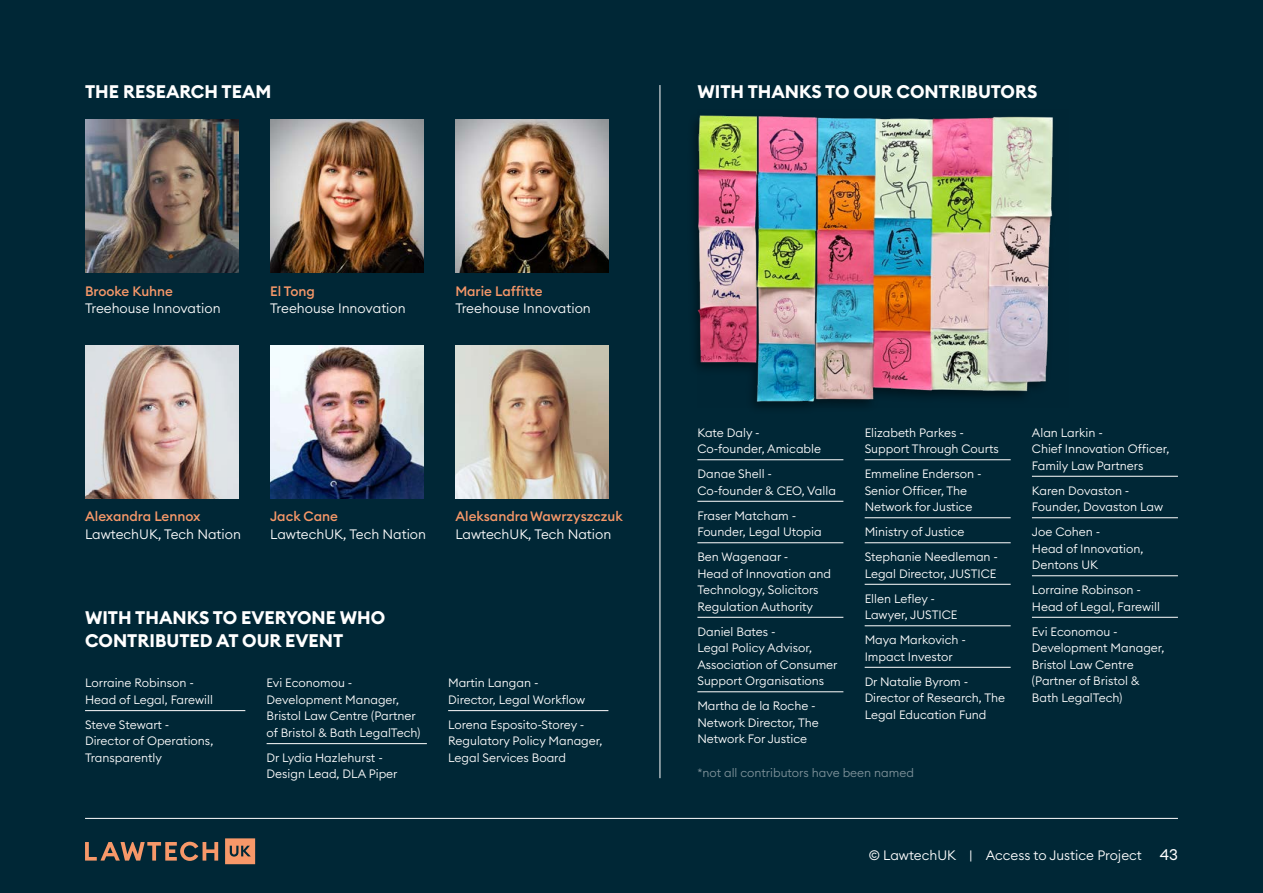
<style>
.page{position:relative;width:1263px;height:893px;background:#fff}
.page>*{position:absolute;margin:0;border:0;box-sizing:border-box;transform-origin:0 0}
.t1{font:700 18px/22.5px "Euclid Circular B";color:#fff}
.t2{font:15.15px "Euclid Circular B";color:#fff}
.t3{font:300 13.5px "Euclid Circular B";color:#fff}
.t4{font:500 13.5px "Euclid Circular B";color:#f79869}
.t5{font:300 12px/16.5px "Euclid Circular B";color:#fff}
.t6{font:300 12px "Euclid Circular B";color:#80939b}
</style>
<div class="page">
<div style="left:0;top:0;width:1262px;height:893px;background:#002736"></div>
<img style="left:697px;top:115px;width:356px;height:292px">
<img style="left:85px;top:120px;width:153px;height:153px">
<img style="left:85px;top:345px;width:153px;height:153px">
<img style="left:270px;top:120px;width:153px;height:153px">
<img style="left:270px;top:345px;width:153px;height:153px">
<img style="left:455px;top:120px;width:153px;height:153px">
<img style="left:455px;top:345px;width:153px;height:153px">
<hr style="left:697px;top:459px;width:146px;height:1px;background:#fff">
<hr style="left:697px;top:501px;width:146px;height:1px;background:#fff">
<hr style="left:697px;top:542px;width:146px;height:1px;background:#fff">
<hr style="left:697px;top:617px;width:146px;height:1px;background:#fff">
<hr style="left:697px;top:691px;width:146px;height:1px;background:#fff">
<hr style="left:865px;top:459px;width:146px;height:1px;background:#fff">
<hr style="left:865px;top:517px;width:146px;height:1px;background:#fff">
<hr style="left:865px;top:542px;width:146px;height:1px;background:#fff">
<hr style="left:865px;top:584px;width:146px;height:1px;background:#fff">
<hr style="left:865px;top:625px;width:146px;height:1px;background:#fff">
<hr style="left:865px;top:667px;width:146px;height:1px;background:#fff">
<hr style="left:1032px;top:476px;width:146px;height:1px;background:#fff">
<hr style="left:1032px;top:517px;width:146px;height:1px;background:#fff">
<hr style="left:1032px;top:575px;width:146px;height:1px;background:#fff">
<hr style="left:1032px;top:617px;width:146px;height:1px;background:#fff">
<hr style="left:85px;top:710px;width:160px;height:1px;background:#fff">
<hr style="left:267px;top:743px;width:160px;height:1px;background:#fff">
<hr style="left:448px;top:710px;width:160px;height:1px;background:#fff">
<hr style="left:659px;top:85px;width:1px;height:693px;background:#fff">
<hr style="left:85px;top:818px;width:1093px;height:1px;background:#fff">
<svg style="left:225px;top:838px;width:30px;height:26px"></svg>
<svg style="left:85px;top:842px;width:133px;height:19px"></svg>
<h1 class="t1" style="left:85px;top:81px;width:188px">THE RESEARCH TEAM</h1>
<h1 class="t1" style="left:697px;top:81px;width:341px">WITH THANKS TO OUR CONTRIBUTORS</h1>
<p class="t4" style="left:85px;top:282px;width:90px">Brooke Kuhne</p>
<p class="t3" style="left:85px;top:300px;width:137px">Treehouse Innovation</p>
<p class="t4" style="left:270px;top:282px;width:46px">El Tong</p>
<p class="t3" style="left:270px;top:300px;width:137px">Treehouse Innovation</p>
<p class="t4" style="left:455px;top:282px;width:89px">Marie Laffitte</p>
<p class="t3" style="left:455px;top:300px;width:137px">Treehouse Innovation</p>
<p class="t4" style="left:85px;top:507px;width:117px">Alexandra Lennox</p>
<p class="t3" style="left:85px;top:525px;width:157px">LawtechUK, Tech Nation</p>
<p class="t4" style="left:270px;top:507px;width:69px">Jack Cane</p>
<p class="t3" style="left:270px;top:525px;width:157px">LawtechUK, Tech Nation</p>
<p class="t4" style="left:455px;top:507px;width:169px">Aleksandra Wawrzyszczuk</p>
<p class="t3" style="left:455px;top:525px;width:157px">LawtechUK, Tech Nation</p>
<h1 class="t1" style="left:85px;top:607px;width:302px">WITH THANKS TO EVERYONE WHO<br>CONTRIBUTED AT OUR EVENT</h1>
<p class="t5" style="left:85px;top:675px;width:129px">Lorraine Robinson -<br>Head of Legal, Farewill</p>
<p class="t5" style="left:85px;top:716px;width:130px">Steve Stewart -<br>Director of Operations,<br>Transparently</p>
<p class="t5" style="left:267px;top:675px;width:155px">Evi Economou -<br>Development Manager,<br>Bristol Law Centre (Partner of Bristol &amp; Bath LegalTech)</p>
<p class="t5" style="left:267px;top:749px;width:132px">Dr Lydia Hazlehurst -<br>Design Lead, DLA Piper</p>
<p class="t5" style="left:448px;top:675px;width:139px">Martin Langan -<br>Director, Legal Workflow</p>
<p class="t5" style="left:448px;top:716px;width:156px">Lorena Esposito-Storey -<br>Regulatory Policy Manager,<br>Legal Services Board</p>
<p class="t5" style="left:697px;top:424px;width:125px">Kate Daly -<br>Co-founder, Amicable</p>
<p class="t5" style="left:697px;top:465px;width:140px">Danae Shell -<br>Co-founder &amp; CEO, Valla</p>
<p class="t5" style="left:697px;top:507px;width:126px">Fraser Matcham -<br>Founder, Legal Utopia</p>
<p class="t5" style="left:697px;top:548px;width:135px">Ben Wagenaar -<br>Head of Innovation and<br>Technology, Solicitors<br>Regulation Authority</p>
<p class="t5" style="left:697px;top:623px;width:142px">Daniel Bates -<br>Legal Policy Advisor,<br>Association of Consumer<br>Support Organisations</p>
<p class="t5" style="left:697px;top:697px;width:123px">Martha de la Roche -<br>Network Director, The<br>Network For Justice</p>
<p class="t5" style="left:865px;top:424px;width:136px">Elizabeth Parkes -<br>Support Through Courts</p>
<p class="t5" style="left:865px;top:465px;width:118px">Emmeline Enderson -<br>Senior Officer, The<br>Network for Justice</p>
<p class="t5" style="left:865px;top:519px;width:135px;line-height:25px">Ministry of Justice<br>Stephanie Needleman -</p>
<p class="t5" style="left:865px;top:561px;width:133px;line-height:25px">Legal Director, JUSTICE<br>Ellen Lefley -</p>
<p class="t5" style="left:865px;top:602px;width:103px;line-height:25px">Lawyer, JUSTICE<br>Maya Markovich -</p>
<p class="t5" style="left:865px;top:644px;width:105px;line-height:25px">Impact Investor<br>Dr Natalie Byrom -</p>
<p class="t5" style="left:865px;top:689px;width:142px">Director of Research, The<br>Legal Education Fund</p>
<p class="t6" style="left:697px;top:765px;width:218px">*not all contributors have been named</p>
<p class="t5" style="left:1032px;top:424px;width:139px">Alan Larkin -<br>Chief Innovation Officer,<br>Family Law Partners</p>
<p class="t5" style="left:1032px;top:482px;width:133px">Karen Dovaston -<br>Founder, Dovaston Law</p>
<p class="t5" style="left:1032px;top:523px;width:113px">Joe Cohen -<br>Head of Innovation,<br>Dentons UK</p>
<p class="t5" style="left:1032px;top:581px;width:129px">Lorraine Robinson -<br>Head of Legal, Farewill</p>
<p class="t5" style="left:1032px;top:623px;width:134px">Evi Economou -<br>Development Manager,<br>Bristol Law Centre (Partner of Bristol &amp;<br>Bath LegalTech)</p>
<p class="t3" style="left:869px;top:847px;width:275px">© LawtechUK | Access to Justice Project</p>
<p class="t2" style="left:1160px;top:845px;width:20px">43</p>
</div>
